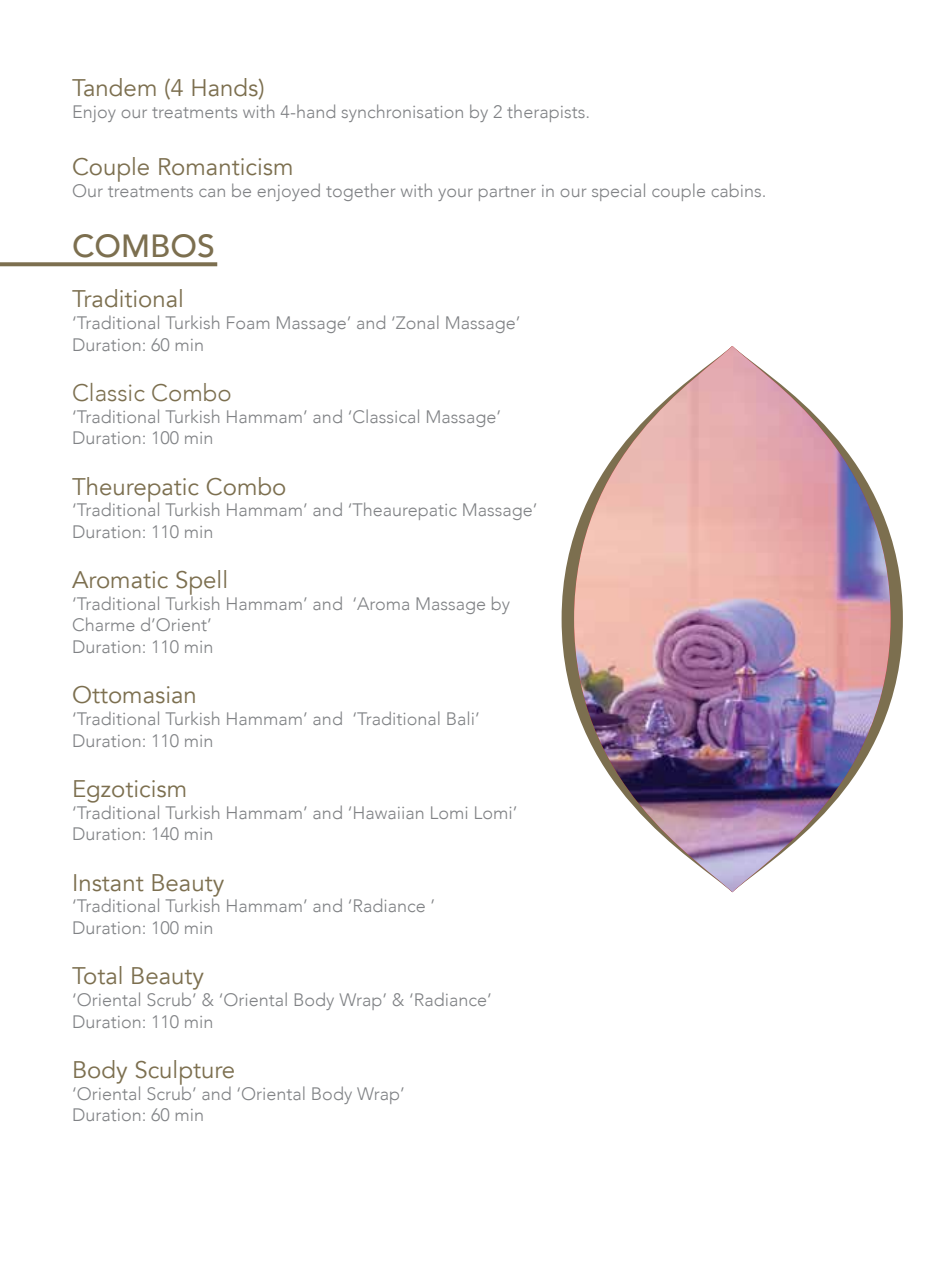
<style>
.page{position:relative;width:936px;height:1276px;background:#fff}
.page>*{position:absolute;margin:0;border:0;box-sizing:border-box;transform-origin:0 0}
.t1{font:500 32px "Avenir";color:#7c6f4f}
.t2{font:24px "Avenir";color:#7c6f4f}
.t3{font:300 24px "Avenir";color:#7c6f4f}
.t4{font:300 18px/21.6px "Avenir";color:#808285}
</style>
<div class="page">
<img style="left:574px;top:346px;width:316px;height:546px">
<svg style="left:0;top:262px;width:217px;height:4px"></svg>
<h2 class="t2" style="left:72px;top:73px;width:194px">Tandem (4 Hands)</h2>
<p class="t4" style="left:72px;top:101px;width:519px">Enjoy our treatments with 4-hand synchronisation by 2 therapists.</p>
<h2 class="t2" style="left:72px;top:153px;width:223px">Couple Romanticism</h2>
<p class="t4" style="left:72px;top:180px;width:696px">Our treatments can be enjoyed together with your partner in our special couple cabins.</p>
<h1 class="t1" style="left:72px;top:218px;width:144px">COMBOS</h1>
<h2 class="t2" style="left:72px;top:285px;width:113px">Traditional</h2>
<p class="t4" style="left:72px;top:312px;width:450px">‘Traditional Turkish Foam Massage’ and ‘Zonal Massage’<br>Duration: 60 min</p>
<h2 class="t3" style="left:72px;top:378px;width:161px">Classic Combo</h2>
<p class="t4" style="left:72px;top:405px;width:430px">‘Traditional Turkish Hammam’ and ‘Classical Massage’<br>Duration: 100 min</p>
<h2 class="t2" style="left:72px;top:472px;width:216px">Theurepatic Combo</h2>
<p class="t4" style="left:72px;top:499px;width:467px">‘Traditional Turkish Hammam’ and ‘Theaurepatic Massage’<br>Duration: 110 min</p>
<h2 class="t2" style="left:72px;top:565px;width:157px">Aromatic Spell</h2>
<p class="t4" style="left:72px;top:593px;width:439px">‘Traditional Turkish Hammam’ and ‘Aroma Massage by<br>Charme d’Orient’<br>Duration: 110 min</p>
<h2 class="t2" style="left:72px;top:681px;width:126px">Ottomasian</h2>
<p class="t4" style="left:72px;top:708px;width:409px">‘Traditional Turkish Hammam’ and ‘Traditional Bali’<br>Duration: 110 min</p>
<h2 class="t2" style="left:72px;top:774px;width:117px">Egzoticism</h2>
<p class="t4" style="left:72px;top:801px;width:447px">‘Traditional Turkish Hammam’ and ‘Hawaiian Lomi Lomi’<br>Duration: 140 min</p>
<h2 class="t2" style="left:72px;top:868px;width:154px">Instant Beauty</h2>
<p class="t4" style="left:72px;top:895px;width:364px">‘Traditional Turkish Hammam’ and ‘Radiance ’<br>Duration: 100 min</p>
<h2 class="t2" style="left:72px;top:961px;width:133px">Total Beauty</h2>
<p class="t4" style="left:72px;top:989px;width:421px">‘Oriental Scrub’ &amp; ‘Oriental Body Wrap’ &amp; ‘Radiance’<br>Duration: 110 min</p>
<h2 class="t2" style="left:72px;top:1055px;width:165px">Body Sculpture</h2>
<p class="t4" style="left:72px;top:1082px;width:334px">‘Oriental Scrub’ and ‘Oriental Body Wrap’<br>Duration: 60 min</p>
</div>
